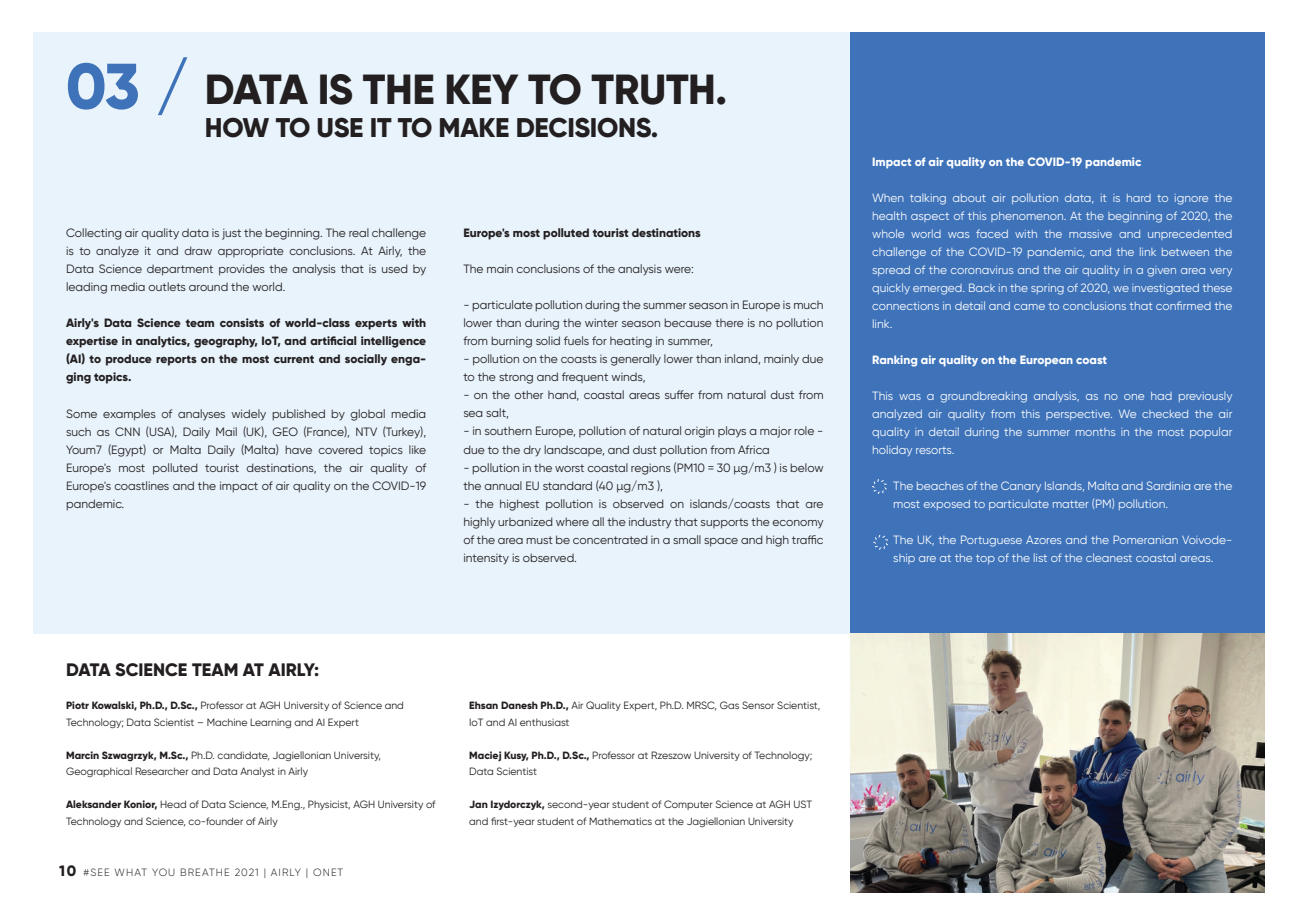
<style>
.page{position:relative;width:1289px;height:919px;background:#fff}
.page>*{position:absolute;margin:0;border:0;box-sizing:border-box;transform-origin:0 0}
.t1{font:800 64.2px "Gilroy";color:#3e72b9}
.t2{font:800 42px "Gilroy";letter-spacing:-.01em;color:#231f20}
.t3{font:800 27px "Gilroy";letter-spacing:-.015em;color:#231f20}
.t4{font:800 18px "Gilroy";color:#231f20}
.t5{font:12px/18px "Gilroy";color:#231f20;text-align:justify}
.t6{font:12px/18px "Gilroy";color:#fff;text-align:justify}
.t7{font:800 12px/18px "Gilroy";color:#231f20;text-align:justify}
.t8{font:800 12px "Gilroy";color:#fff}
.t9{font:10.5px/16.5px "Gilroy";color:#231f20}
.t10{font:300 10.5px "Gilroy";letter-spacing:.1em;color:#231f20}
.s1{font-weight:800}
.s2{font-weight:800;font-size:15px}
</style>
<div class="page">
<div style="left:33px;top:32px;width:817px;height:601px;background:#e8f3fb"></div>
<div style="left:850px;top:32px;width:414px;height:601px;background:#3e72b9"></div>
<img style="left:850px;top:633px;width:414px;height:259px">
<svg style="left:872px;top:479px;width:14px;height:15px"></svg>
<svg style="left:873px;top:535px;width:15px;height:14px"></svg>
<h1 class="t1" style="left:66px;top:46px;width:125px">03 /</h1>
<h2 class="t2" style="left:205px;top:63px;width:524px">DATA IS THE KEY TO TRUTH.</h2>
<h3 class="t3" style="left:205px;top:110px;width:455px">HOW TO USE IT TO MAKE DECISIONS.</h3>
<p class="t5" style="left:66px;top:224px;width:362px">Collecting air quality data is just the beginning. The real challenge is to analyze it and draw appropriate conclusions. At Airly, the Data Science department provides the analysis that is used by leading media outlets around the world.</p>
<p class="t7" style="left:66px;top:314px;width:362px">Airly's Data Science team consists of world-class experts with expertise in analytics, geography, IoT, and artificial intelligence (AI) to produce reports on the most current and socially enga&shy;ging topics.</p>
<p class="t5" style="left:66px;top:404px;width:362px">Some examples of analyses widely published by global media such as CNN (USA), Daily Mail (UK), GEO (France), NTV (Turkey), Youm7 (Egypt) or Malta Daily (Malta) have covered topics like Europe's most polluted tourist destinations, the air quality of Europe's coastlines and the impact of air quality on the COVID-19 pandemic.</p>
<p class="t7" style="left:463px;top:224px;width:239px">Europe's most polluted tourist destinations</p>
<p class="t5" style="left:463px;top:260px;width:232px">The main conclusions of the analysis were:</p>
<p class="t5" style="left:463px;top:296px;width:362px">- particulate pollution during the summer season in Europe is much lower than during the winter season because there is no pollution from burning solid fuels for heating in summer,</p>
<p class="t5" style="left:463px;top:350px;width:361px">- pollution on the coasts is generally lower than inland, mainly due to the strong and frequent winds,</p>
<p class="t5" style="left:463px;top:386px;width:362px">- on the other hand, coastal areas suffer from natural dust from sea salt,</p>
<p class="t5" style="left:463px;top:422px;width:361px">- in southern Europe, pollution of natural origin plays a major role - due to the dry landscape, and dust pollution from Africa</p>
<p class="t5" style="left:463px;top:458px;width:362px">- pollution in the worst coastal regions (PM10 = 30 µg/m3 ) is below the annual EU standard (40 µg/m3 ),</p>
<p class="t5" style="left:463px;top:494px;width:362px">- the highest pollution is observed on islands/coasts that are highly urbanized where all the industry that supports the economy of the area must be concentrated in a small space and high traffic intensity is observed.</p>
<h3 class="t4" style="left:66px;top:658px;width:254px">DATA SCIENCE TEAM AT AIRLY:</h3>
<p class="t9" style="left:66px;top:697px;width:339px"><span class="s1">Piotr Kowalski, Ph.D., D.Sc.,</span> Professor at AGH University of Science and<br>Technology; Data Scientist – Machine Learning and AI Expert</p>
<p class="t9" style="left:66px;top:746px;width:316px"><span class="s1">Marcin Szwagrzyk, M.Sc.,</span> Ph.D. candidate, Jagiellonian University,<br>Geographical Researcher and Data Analyst in Airly</p>
<p class="t9" style="left:66px;top:796px;width:371px"><span class="s1">Aleksander Konior,</span> Head of Data Science, M.Eng., Physicist, AGH University of<br>Technology and Science, co-founder of Airly</p>
<p class="t10" style="left:59px;top:866px;width:285px"><span class="s2">10</span> #SEE WHAT YOU BREATHE 2021 | AIRLY | ONET</p>
<p class="t9" style="left:469px;top:697px;width:353px"><span class="s1">Ehsan Danesh Ph.D.,</span> Air Quality Expert, Ph.D. MRSC, Gas Sensor Scientist,<br>IoT and AI enthusiast</p>
<p class="t9" style="left:469px;top:746px;width:345px"><span class="s1">Maciej Kusy, Ph.D., D.Sc.,</span> Professor at Rzeszow University of Technology;<br>Data Scientist</p>
<p class="t9" style="left:469px;top:796px;width:344px"><span class="s1">Jan Izydorczyk,</span> second-year student of Computer Science at AGH UST and first-year student of Mathematics at the Jagiellonian University</p>
<p class="t8" style="left:872px;top:154px;width:271px">Impact of air quality on the COVID-19 pandemic</p>
<p class="t6" style="left:872px;top:189px;width:362px">When talking about air pollution data, it is hard to ignore the health aspect of this phenomenon. At the beginning of 2020, the whole world was faced with the massive and unprecedented challenge of the COVID-19 pandemic, and the link between the spread of the coronavirus and the air quality in a given area very quickly emerged. Back in the spring of 2020, we investigated these connections in detail and came to conclusions that confirmed the link.</p>
<p class="t8" style="left:872px;top:352px;width:236px">Ranking air quality on the European coast</p>
<p class="t6" style="left:872px;top:386px;width:362px">This was a groundbreaking analysis, as no one had previously analyzed air quality from this perspective. We checked the air quality in detail during the summer months in the most popular holiday resorts.</p>
<p class="t6" style="left:893px;top:476px;width:341px">The beaches of the Canary Islands, Malta and Sardinia are the most exposed to particulate matter (PM) pollution.</p>
<p class="t6" style="left:893px;top:530px;width:340px">The UK, the Portuguese Azores and the Pomeranian Voivode&shy;ship are at the top of the list of the cleanest coastal areas.</p>
</div>
